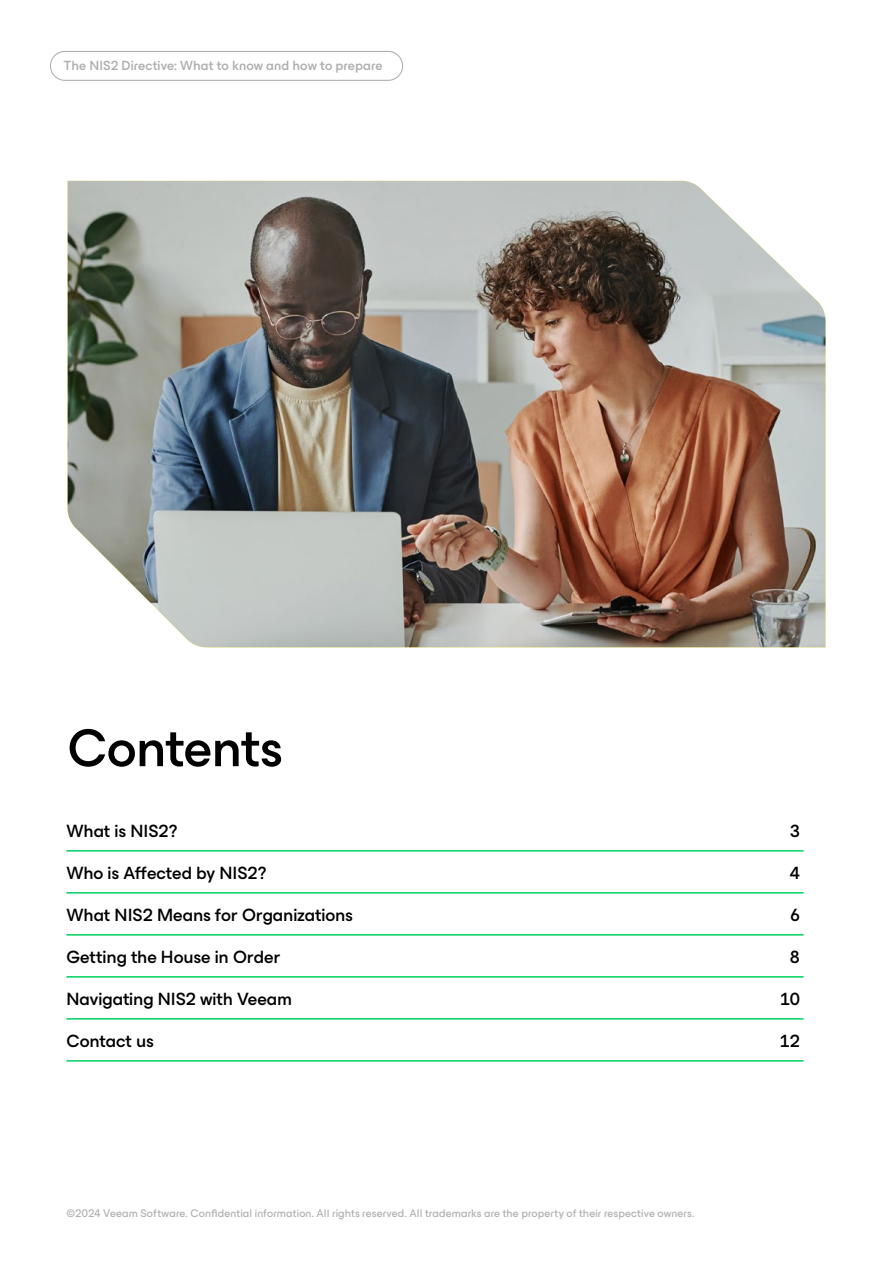
<style>
.page{position:relative;width:893px;height:1263px;background:#fff}
.page>*{position:absolute;margin:0;border:0;box-sizing:border-box;transform-origin:0 0}
.t1{font:500 54px "ES Build Neutral";letter-spacing:-.02em;color:#000}
.t2{font:500 18px "ES Build Neutral";letter-spacing:-.005em;color:#000}
.t3{font:500 13.5px "ES Build";letter-spacing:.005em;color:#adacaf}
.t4{font:11.25px "ES Build";letter-spacing:.01em;color:#adacaf}
</style>
<div class="page">
<div style="left:50px;top:51px;width:353px;height:30px;border:1px solid #adacaf;border-radius:14px"></div>
<hr style="left:66px;top:850px;width:737px;height:1px;background:#00d15f">
<hr style="left:66px;top:892px;width:737px;height:1px;background:#00d15f">
<hr style="left:66px;top:934px;width:737px;height:1px;background:#00d15f">
<hr style="left:66px;top:976px;width:737px;height:1px;background:#00d15f">
<hr style="left:66px;top:1018px;width:737px;height:1px;background:#00d15f">
<hr style="left:66px;top:1060px;width:737px;height:1px;background:#00d15f">
<img style="left:68px;top:181px;width:757px;height:466px">
<p class="t3" style="left:64px;top:55px;width:320px">The NIS2 Directive: What to know and how to prepare</p>
<h1 class="t1" style="left:68px;top:706px;width:217px">Contents</h1>
<p class="t2" style="left:66px;top:816px;width:112px">What is NIS2?</p>
<p class="t2" style="left:790px;top:816px;width:12px">3</p>
<p class="t2" style="left:66px;top:858px;width:201px">Who is Affected by NIS2?</p>
<p class="t2" style="left:790px;top:858px;width:12px">4</p>
<p class="t2" style="left:66px;top:900px;width:288px">What NIS2 Means for Organizations</p>
<p class="t2" style="left:790px;top:900px;width:12px">6</p>
<p class="t2" style="left:66px;top:942px;width:215px">Getting the House in Order</p>
<p class="t2" style="left:790px;top:942px;width:12px">8</p>
<p class="t2" style="left:66px;top:984px;width:227px">Navigating NIS2 with Veeam</p>
<p class="t2" style="left:780px;top:984px;width:21px">10</p>
<p class="t2" style="left:66px;top:1026px;width:89px">Contact us</p>
<p class="t2" style="left:780px;top:1026px;width:22px">12</p>
<p class="t4" style="left:66px;top:1205px;width:629px">©2024 Veeam Software. Confidential information. All rights reserved. All trademarks are the property of their respective owners.</p>
</div>
